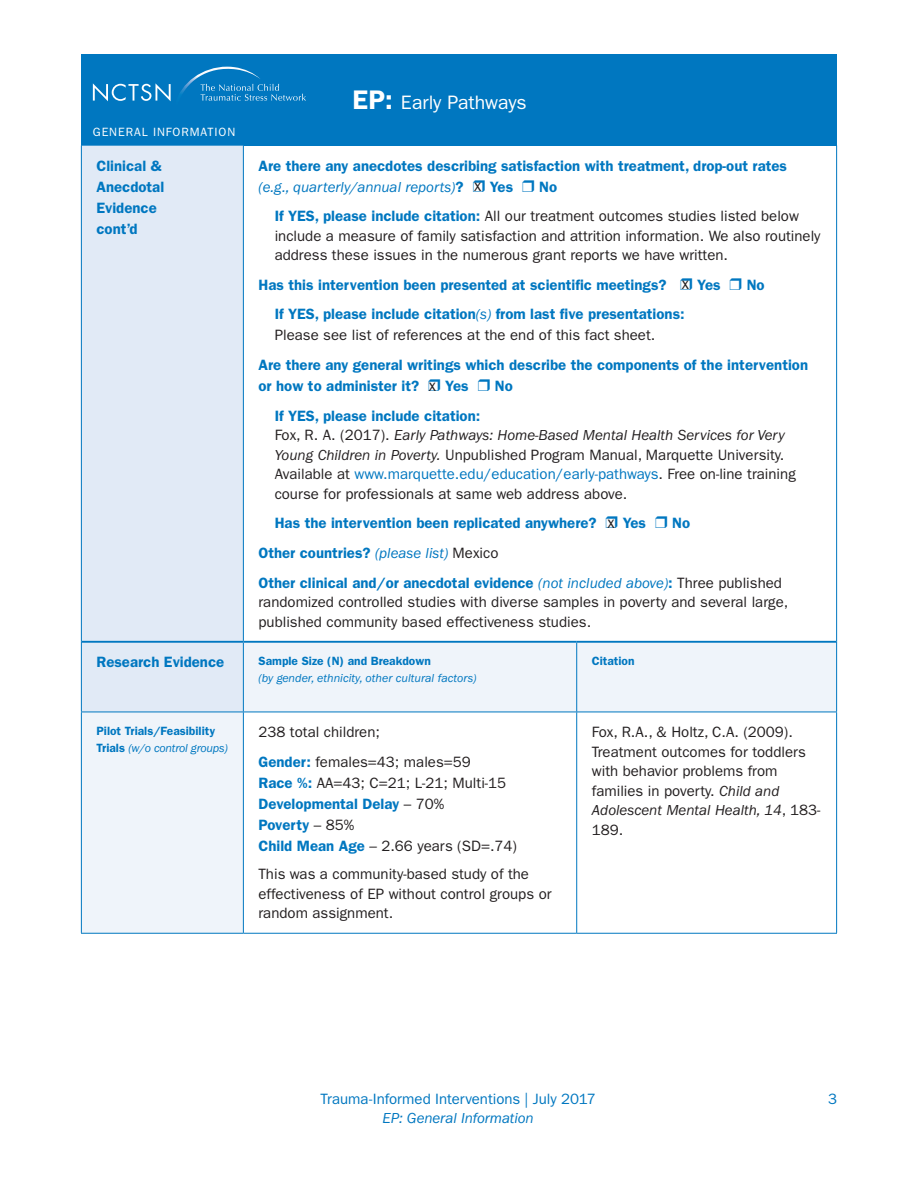
<style>
.page{position:relative;width:918px;height:1188px;background:#fff}
.page>*{position:absolute;margin:0;border:0;box-sizing:border-box;transform-origin:0 0}
.Header_Title{font:19.5px "ITC Franklin Gothic Std";letter-spacing:-.005em;color:#fff}
.t1{font:16.5px "ITC Franklin Gothic Std";color:#231f20}
.Body_Paragraphs{font:15px/19.5px "ITC Franklin Gothic Std";color:#231f20}
.Body_Paragraphs-2{font:600 15px/21px "ITC Franklin Gothic Std";color:#0077c0}
.t2{font:15px "ITC Franklin Gothic Std";color:#0077c0}
.t3{font:italic 15px "ITC Franklin Gothic Std";letter-spacing:-.005em;color:#0077c0}
.Body_Paragraphs-3{font:italic 12px/16.5px "ITC Franklin Gothic Std";color:#0077c0}
.Body_Paragraphs-4{font:600 12px/16.5px "ITC Franklin Gothic Std";color:#0077c0}
.Header_Title-2{font:12px "ITC Franklin Gothic Std";letter-spacing:.075em;color:#fff}
.s1{font-weight:600;font-size:27px}
.s2{font-weight:400;font-style:italic}
.s3{font-weight:600;color:#0077c0}
.s4{font-weight:400;color:#231f20}
.s5{font-style:italic}
.s6{color:#0077c0}
.s7{font-style:italic;color:#0077c0}
.s8{font-weight:600;font-style:normal}
</style>
<div class="page">
<div style="left:81px;top:54px;width:756px;height:92px;background:#0077c0"></div>
<svg style="left:93px;top:66px;width:213px;height:36px"></svg>
<div style="left:82px;top:146px;width:161px;height:495px;background:#e1eaf6"></div>
<svg style="left:82px;top:643px;width:754px;height:290px"></svg>
<hr style="left:81px;top:146px;width:1px;height:496px;background:#0077c0">
<hr style="left:243px;top:146px;width:1px;height:495px;background:#0077c0">
<hr style="left:836px;top:146px;width:1px;height:496px;background:#0077c0">
<hr style="left:81px;top:642px;width:1px;height:70px;background:#0077c0">
<hr style="left:243px;top:643px;width:1px;height:69px;background:#0077c0">
<hr style="left:576px;top:643px;width:1px;height:69px;background:#0077c0">
<hr style="left:836px;top:642px;width:1px;height:70px;background:#0077c0">
<hr style="left:81px;top:712px;width:162px;height:1px;background:#0077c0">
<hr style="left:81px;top:712px;width:1px;height:221px;background:#0077c0">
<hr style="left:243px;top:712px;width:334px;height:1px;background:#0077c0">
<hr style="left:243px;top:712px;width:1px;height:221px;background:#0077c0">
<hr style="left:577px;top:712px;width:260px;height:1px;background:#0077c0">
<hr style="left:576px;top:712px;width:1px;height:221px;background:#0077c0">
<hr style="left:836px;top:712px;width:1px;height:221px;background:#0077c0">
<hr style="left:81px;top:933px;width:162px;height:1px;background:#0077c0">
<hr style="left:243px;top:933px;width:334px;height:1px;background:#0077c0">
<hr style="left:577px;top:933px;width:260px;height:1px;background:#0077c0">
<hr style="left:82px;top:641px;width:161px;height:2px;background:#0077c0">
<hr style="left:243px;top:641px;width:334px;height:2px;background:#0077c0">
<hr style="left:577px;top:641px;width:259px;height:2px;background:#0077c0">
<p class="Header_Title" style="left:352px;top:91px;width:176px"><span class="s1">EP:</span> Early Pathways</p>
<p class="Header_Title-2" style="left:93px;top:125px;width:144px">GENERAL INFORMATION</p>
<p class="Body_Paragraphs-2" style="left:96px;top:155px;width:69px">Clinical &amp;<br>Anecdotal<br>Evidence cont’d</p>
<p class="Body_Paragraphs-2" style="left:258px;top:155px;width:530px">Are there any anecdotes describing satisfaction with treatment, drop-out rates <span class="s2">(e.g., quarterly/annual reports)</span>?</p>
<p class="Body_Paragraphs-2" style="left:490px;top:176px;width:25px">Yes</p>
<p class="Body_Paragraphs-2" style="left:539px;top:176px;width:19px">No</p>
<p class="Body_Paragraphs" style="left:275px;top:206px;width:547px"><span class="s3">If YES, please include citation:</span> All our treatment outcomes studies listed below include a measure of family satisfaction and attrition information. We also routinely address these issues in the numerous grant reports we have written.</p>
<p class="Body_Paragraphs-2" style="left:258px;top:274px;width:410px">Has this intervention been presented at scientific meetings?</p>
<p class="Body_Paragraphs-2" style="left:697px;top:274px;width:25px">Yes</p>
<p class="Body_Paragraphs-2" style="left:747px;top:274px;width:19px">No</p>
<p class="Body_Paragraphs-2" style="left:275px;top:304px;width:412px">If YES, please include citation<span class="s2">(s)</span> from last five presentations:<br><span class="s4">Please see list of references at the end of this fact sheet.</span></p>
<p class="Body_Paragraphs-2" style="left:258px;top:354px;width:551px">Are there any general writings which describe the components of the intervention or how to administer it?</p>
<p class="t1" style="left:474px;top:176px;width:9px">x</p>
<p class="t1" style="left:682px;top:274px;width:9px">x</p>
<p class="Body_Paragraphs-2" style="left:445px;top:375px;width:25px">Yes</p>
<p class="Body_Paragraphs-2" style="left:495px;top:375px;width:19px">No</p>
<p class="Body_Paragraphs" style="left:275px;top:406px;width:523px"><span class="s3">If YES, please include citation:<br></span>Fox, R. A. (2017). <span class="s5">Early Pathways: Home-Based Mental Health Services for Very Young Children in Poverty.</span> Unpublished Program Manual, Marquette University.<br>Available at <span class="s6">www.marquette.edu/education/early-pathways</span>. Free on-line training course for professionals at same web address above.</p>
<p class="Body_Paragraphs-2" style="left:275px;top:513px;width:323px">Has the intervention been replicated anywhere?</p>
<p class="Body_Paragraphs-2" style="left:623px;top:513px;width:25px">Yes</p>
<p class="Body_Paragraphs-2" style="left:672px;top:513px;width:19px">No</p>
<p class="Body_Paragraphs-2" style="left:258px;top:542px;width:242px">Other countries? <span class="s2">(please list)</span> <span class="s4">Mexico</span></p>
<p class="Body_Paragraphs" style="left:258px;top:573px;width:531px"><span class="s3">Other clinical and/or anecdotal evidence</span> <span class="s7">(not included above)</span><span class="s3">:</span> Three published randomized controlled studies with diverse samples in poverty and several large, published community based effectiveness studies.</p>
<p class="t1" style="left:429px;top:376px;width:9px">x</p>
<p class="t1" style="left:608px;top:513px;width:9px">x</p>
<p class="Body_Paragraphs-2" style="left:96px;top:652px;width:129px">Research Evidence</p>
<p class="Body_Paragraphs-3" style="left:258px;top:653px;width:220px"><span class="s8">Sample Size (N) and Breakdown<br></span>(by gender, ethnicity, other cultural factors)</p>
<p class="Body_Paragraphs-4" style="left:592px;top:653px;width:44px">Citation</p>
<p class="Body_Paragraphs-4" style="left:96px;top:723px;width:133px">Pilot Trials/Feasibility<br>Trials <span class="s2">(w/o control groups)</span></p>
<p class="Body_Paragraphs" style="left:258px;top:723px;width:123px">238 total children;</p>
<p class="Body_Paragraphs" style="left:258px;top:752px;width:260px;line-height:21px"><span class="s3">Gender:</span> females=43; males=59<br><span class="s3">Race %:</span> AA=43; C=21; L-21; Multi-15<br><span class="s3">Developmental Delay</span> – 70%<br><span class="s3">Poverty</span> – 85%<br><span class="s3">Child Mean Age</span> – 2.66 years (SD=.74)</p>
<p class="Body_Paragraphs" style="left:258px;top:864px;width:295px">This was a community-based study of the effectiveness of EP without control groups or random assignment.</p>
<p class="Body_Paragraphs" style="left:592px;top:723px;width:230px">Fox, R.A., &amp; Holtz, C.A. (2009).<br>Treatment outcomes for toddlers with behavior problems from families in poverty. <span class="s5">Child and<br>Adolescent Mental Health, 14</span>, 183-<br>189.</p>
<p class="t2" style="left:321px;top:1090px;width:277px">Trauma-Informed Interventions | July 2017</p>
<p class="t2" style="left:828px;top:1090px;width:10px">3</p>
<p class="t3" style="left:383px;top:1110px;width:153px">EP: General Information</p>
</div>
